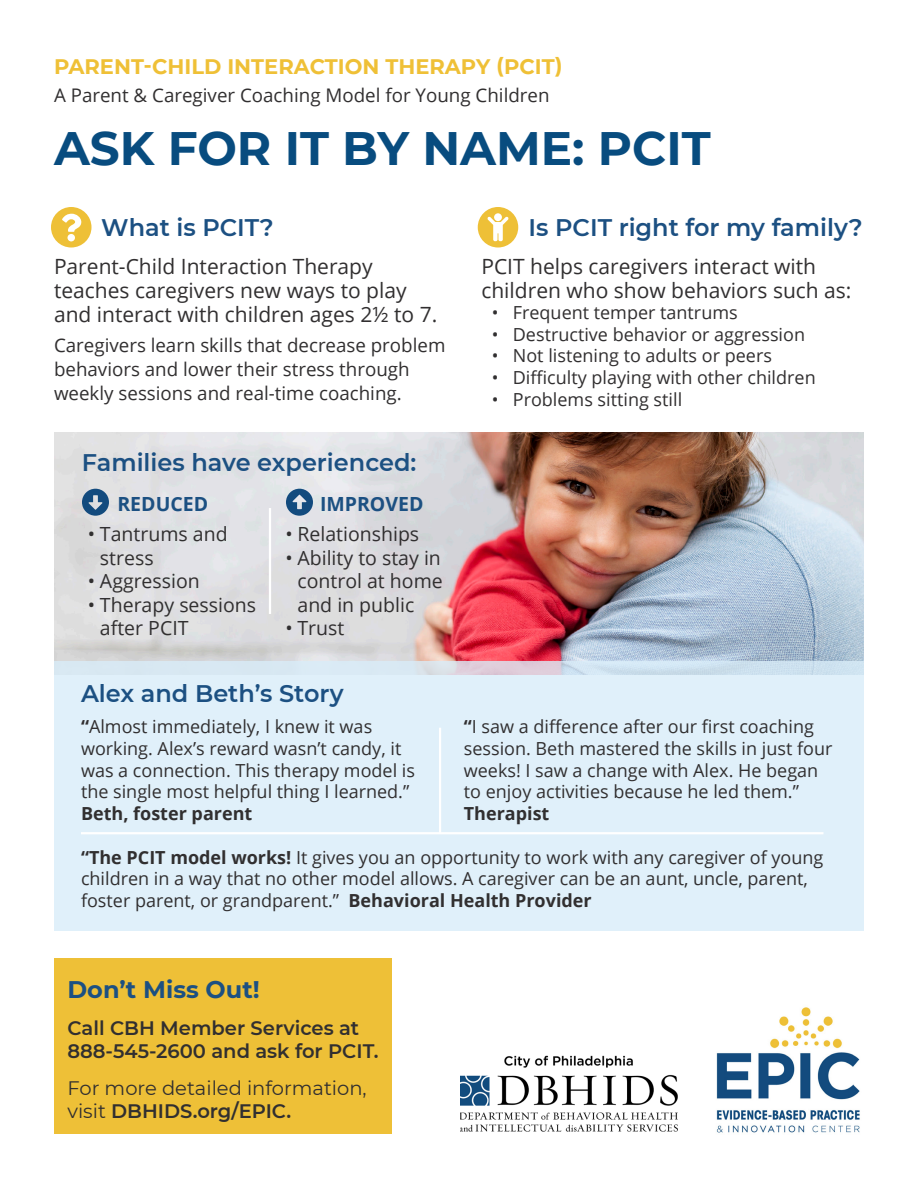
<style>
.page{position:relative;width:918px;height:1188px;background:#fff}
.page>*{position:absolute;margin:0;border:0;box-sizing:border-box;transform-origin:0 0}
.t1{font:700 46.8px "Montserrat";color:#084c7f}
.t2{font:600 24px "Montserrat";color:#1c5082}
.t3{font:700 24px "Montserrat";color:#1c5082}
.t4{font:21px/24px "Open Sans";color:#312f30}
.t5{font:700 21px "Montserrat";color:#efc036}
.t6{font:19.5px/23.4px "Open Sans";color:#312f30}
.t7{font:600 19.5px/23.4px "Montserrat";color:#312f30}
.t8{font:19.5px/23.4px "Montserrat";color:#312f30}
.t9{font:700 19.5px "Open Sans";color:#1c5082}
.t10{font:18.75px/24px "Open Sans";color:#312f30}
.t11{font:18px/21.6px "Open Sans";color:#312f30}
.s1{font-weight:700}
.s2{font-weight:600}
</style>
<div class="page">
<img style="left:54px;top:432px;width:810px;height:243px">
<div style="left:55px;top:662px;width:809px;height:270px;background:#e0f0fa"></div>
<svg style="left:82px;top:489px;width:27px;height:27px"></svg>
<svg style="left:51px;top:207px;width:41px;height:41px"></svg>
<svg style="left:286px;top:489px;width:27px;height:27px"></svg>
<div style="left:478px;top:207px;width:40px;height:41px;background:#eec037;border-radius:50%"></div>
<svg style="left:487px;top:213px;width:22px;height:28px"></svg>
<div style="left:54px;top:958px;width:338px;height:176px;background:#eec037"></div>
<img style="left:716px;top:1007px;width:144px;height:126px">
<hr style="left:81px;top:832px;width:743px;height:2px;background:#fff">
<hr style="left:439px;top:728px;width:2px;height:106px;background:#fff">
<img style="left:460px;top:1055px;width:218px;height:77px">
<hr style="left:269px;top:508px;width:2px;height:106px;background:#fff">
<p class="t5" style="left:54px;top:51px;width:510px">PARENT-CHILD INTERACTION THERAPY (PCIT)</p>
<p class="t10" style="left:54px;top:83px;width:497px">A Parent &amp; Caregiver Coaching Model for Young Children</p>
<p class="t1" style="left:54px;top:115px;width:658px">ASK FOR IT BY NAME: PCIT</p>
<p class="t2" style="left:101px;top:211px;width:174px">What is PCIT?</p>
<p class="t4" style="left:54px;top:253px;width:385px">Parent-Child Interaction Therapy teaches caregivers new ways to play and interact with children ages 2½ to 7.</p>
<p class="t10" style="left:54px;top:333px;width:393px">Caregivers learn skills that decrease problem behaviors and lower their stress through weekly sessions and real-time coaching.</p>
<p class="t2" style="left:82px;top:445px;width:336px">Families have experienced:</p>
<p class="t9" style="left:117px;top:490px;width:92px">REDUCED</p>
<p class="t6" style="left:100px;top:522px;width:129px;text-indent:-12px">• Tantrums and stress</p>
<p class="t6" style="left:88px;top:569px;width:113px">• Aggression</p>
<p class="t6" style="left:100px;top:592px;width:158px;text-indent:-12px">• Therapy sessions after PCIT</p>
<p class="t9" style="left:320px;top:490px;width:105px">IMPROVED</p>
<p class="t6" style="left:285px;top:522px;width:135px">• Relationships</p>
<p class="t6" style="left:297px;top:545px;width:147px;text-align:justify;text-indent:-12px">• Ability to stay in control at home and in public</p>
<p class="t6" style="left:285px;top:616px;width:60px">• Trust</p>
<p class="t2" style="left:81px;top:677px;width:264px">Alex and Beth’s Story</p>
<p class="t2" style="left:529px;top:211px;width:336px">Is PCIT right for my family?</p>
<p class="t4" style="left:481px;top:253px;width:372px">PCIT helps caregivers interact with children who show behaviors such as:</p>
<p class="t11" style="left:492px;top:301px;width:247px">• Frequent temper tantrums</p>
<p class="t11" style="left:492px;top:323px;width:315px">• Destructive behavior or aggression</p>
<p class="t11" style="left:492px;top:345px;width:282px">• Not listening to adults or peers</p>
<p class="t11" style="left:492px;top:366px;width:325px">• Difficulty playing with other children</p>
<p class="t11" style="left:492px;top:388px;width:192px">• Problems sitting still</p>
<p class="t11" style="left:81px;top:716px;width:336px"><span class="s1">“</span>Almost immediately, I knew it was working. Alex’s reward wasn’t candy, it was a connection. This therapy model is the single most helpful thing I learned.” <span class="s1">Beth, foster parent</span></p>
<p class="t11" style="left:464px;top:716px;width:370px"><span class="s1">“</span>I saw a difference after our first coaching session. Beth mastered the skills in just four weeks! I saw a change with Alex. He began to enjoy activities because he led them.” <span class="s1">Therapist</span></p>
<p class="t11" style="left:81px;top:846px;width:744px"><span class="s1">“The PCIT model works!</span> It gives you an opportunity to work with any caregiver of young children in a way that no other model allows. A caregiver can be an aunt, uncle, parent, foster parent, or grandparent.” <span class="s1">Behavioral Health Provider</span></p>
<p class="t3" style="left:68px;top:972px;width:194px">Don’t Miss Out!</p>
<p class="t7" style="left:68px;top:1015px;width:313px">Call CBH Member Services at<br>888-545-2600 and ask for PCIT.</p>
<p class="t8" style="left:68px;top:1075px;width:301px">For more detailed information, visit <span class="s2">DBHIDS.org/EPIC.</span></p>
</div>
